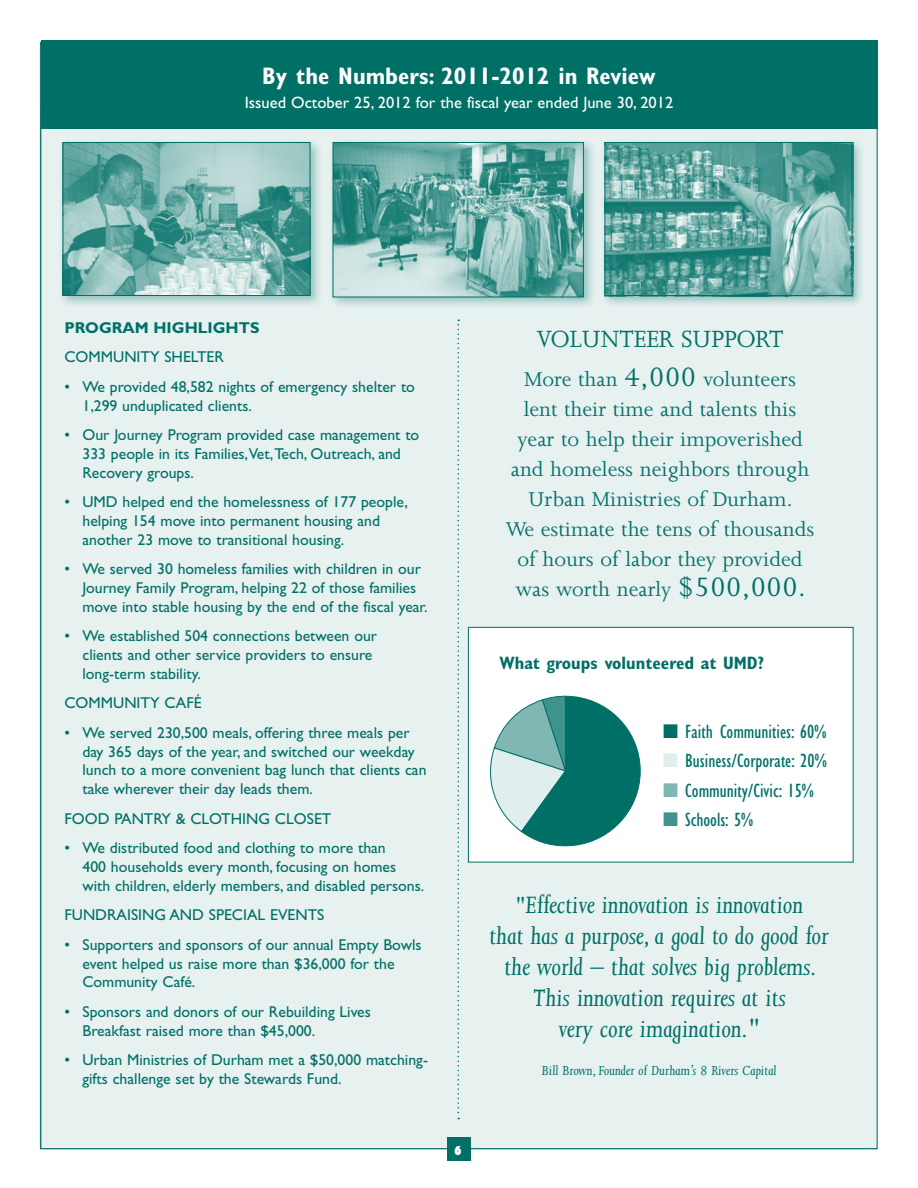
<style>
.page{position:relative;width:918px;height:1188px;background:#fff}
.page>*{position:absolute;margin:0;border:0;box-sizing:border-box;transform-origin:0 0}
.t1{font:italic 27.15px/31px "Joanna";color:#006f66;text-align:center}
.t2{font:27px "Joanna";color:#006f66}
.t3{font:700 condensed 24px "Gill Sans";color:#fff}
.t4{font:22.95px/30px "Joanna";color:#006f66;text-align:center}
.t5{font:condensed 19.8px "Gill Sans";color:#006f66}
.t6{font:700 condensed 18px "Gill Sans";color:#006f66}
.t7{font:16.5px "Gill Sans";color:#fff}
.t8{font:15.75px/18.8px "Gill Sans";color:#006f66}
.t9{font:700 15.75px "Gill Sans";color:#006f66}
.t10{font:italic 15px "Joanna";color:#006f66}
.t11{font:800 condensed 12px "Gill Sans";color:#fff}
.s1{font-size:30.6px}
.s2{color:#e0eeed}
.s3{color:#80b7b2}
.s4{color:#40938c}
.s5{font-size:24px}
</style>
<div class="page">
<div style="left:41px;top:108px;width:837px;height:1041px;background:#e6f1f0"></div>
<div style="left:41px;top:40px;width:837px;height:89px;background:#006f66"></div>
<div style="left:447px;top:1137px;width:24px;height:24px;background:#006f66"></div>
<svg style="left:458px;top:320px;width:1px;height:799px"></svg>
<div style="left:600px;top:138px;width:264px;height:170px;background:#006f66;opacity:.35"></div>
<img style="left:605px;top:142px;width:248px;height:155px">
<div style="left:605px;top:142px;width:247px;height:154px;border:1px solid #006f66"></div>
<div style="left:58px;top:138px;width:264px;height:170px;background:#006f66;opacity:.35"></div>
<img style="left:65px;top:144px;width:243px;height:150px">
<div style="left:63px;top:142px;width:247px;height:154px;border:1px solid #006f66"></div>
<div style="left:328px;top:138px;width:268px;height:172px;background:#006f66;opacity:.35"></div>
<img style="left:335px;top:144px;width:247px;height:151px">
<div style="left:333px;top:142px;width:251px;height:155px;border:1px solid #006f66"></div>
<div style="left:468px;top:627px;width:386px;height:235px;background:#fff;border:1px solid #006f66"></div>
<svg style="left:490px;top:696px;width:151px;height:150px"></svg>
<h3 class="t3" style="left:262px;top:62px;width:395px">By the Numbers: 2011-2012 in Review</h3>
<p class="t7" style="left:245px;top:93px;width:430px">Issued October 25, 2012 for the fiscal year ended June 30, 2012</p>
<p class="t9" style="left:64px;top:318px;width:197px">PROGRAM HIGHLIGHTS</p>
<p class="t8" style="left:64px;top:348px;width:161px">COMMUNITY SHELTER</p>
<p class="t8" style="left:82px;top:377px;width:334px;text-indent:-18px">• We provided 48,582 nights of emergency shelter to<br>1,299 unduplicated clients.</p>
<p class="t8" style="left:82px;top:426px;width:338px;text-indent:-18px">• Our Journey Program provided case management to<br>333 people in its Families,Vet, Tech, Outreach, and<br>Recovery groups.</p>
<p class="t8" style="left:82px;top:493px;width:327px;text-indent:-18px">• UMD helped end the homelessness of 177 people, helping 154 move into permanent housing and another 23 move to transitional housing.</p>
<p class="t8" style="left:82px;top:560px;width:347px;text-indent:-18px">• We served 30 homeless families with children in our<br>Journey Family Program, helping 22 of those families move into stable housing by the end of the fiscal year.</p>
<p class="t8" style="left:82px;top:627px;width:296px;text-indent:-18px">• We established 504 connections between our clients and other service providers to ensure long-term stability.</p>
<p class="t8" style="left:64px;top:694px;width:139px">COMMUNITY CAFÉ</p>
<p class="t8" style="left:82px;top:723px;width:346px;text-indent:-18px">• We served 230,500 meals, offering three meals per day 365 days of the year, and switched our weekday lunch to a more convenient bag lunch that clients can take wherever their day leads them.</p>
<p class="t8" style="left:64px;top:809px;width:268px">FOOD PANTRY &amp; CLOTHING CLOSET</p>
<p class="t8" style="left:82px;top:839px;width:343px;text-indent:-18px">• We distributed food and clothing to more than<br>400 households every month, focusing on homes with children, elderly members, and disabled persons.</p>
<p class="t8" style="left:64px;top:906px;width:261px">FUNDRAISING AND SPECIAL EVENTS</p>
<p class="t8" style="left:82px;top:935px;width:341px;text-indent:-18px">• Supporters and sponsors of our annual Empty Bowls event helped us raise more than $36,000 for the<br>Community Café.</p>
<p class="t8" style="left:82px;top:1002px;width:290px;text-indent:-18px">• Sponsors and donors of our Rebuilding Lives<br>Breakfast raised more than $45,000.</p>
<p class="t8" style="left:82px;top:1051px;width:347px;text-indent:-18px">• Urban Ministries of Durham met a $50,000 matching&shy;gifts challenge set by the Stewards Fund.</p>
<p class="t11" style="left:455px;top:1143px;width:8px">6</p>
<h2 class="t2" style="left:536px;top:325px;width:98px">VOLUNTEER</h2>
<h2 class="t2" style="left:682px;top:325px;width:72px">SUPPORT</h2>
<p class="t4" style="left:506px;top:364px;width:310px">More than <span class="s1">4,000</span> volunteers lent their time and talents this year to help their impoverished and homeless neighbors through<br>Urban Ministries of Durham.<br>We estimate the tens of thousands of hours of labor they provided was worth nearly <span class="s1">$500,000.</span></p>
<p class="t6" style="left:500px;top:652px;width:266px">What groups volunteered at UMD?</p>
<p class="t5" style="left:663px;top:721px;width:165px">■ Faith Communities: 60%</p>
<p class="t5" style="left:663px;top:750px;width:165px"><span class="s2">■</span> Business/Corporate: 20%</p>
<p class="t5" style="left:663px;top:780px;width:152px"><span class="s3">■</span> Community/Civic: 15%</p>
<p class="t5" style="left:663px;top:809px;width:92px"><span class="s4">■</span> Schools: 5%</p>
<h1 class="t1" style="left:490px;top:889px;width:341px"><span class="s5">"</span>Effective innovation is innovation<br>that has a purpose, a goal to do good for the world – that solves big problems.<br>This innovation requires at its<br>very core imagination."</h1>
<p class="t10" style="left:542px;top:1062px;width:237px">Bill Brown, Founder of Durham’s 8 Rivers Capital</p>
</div>
